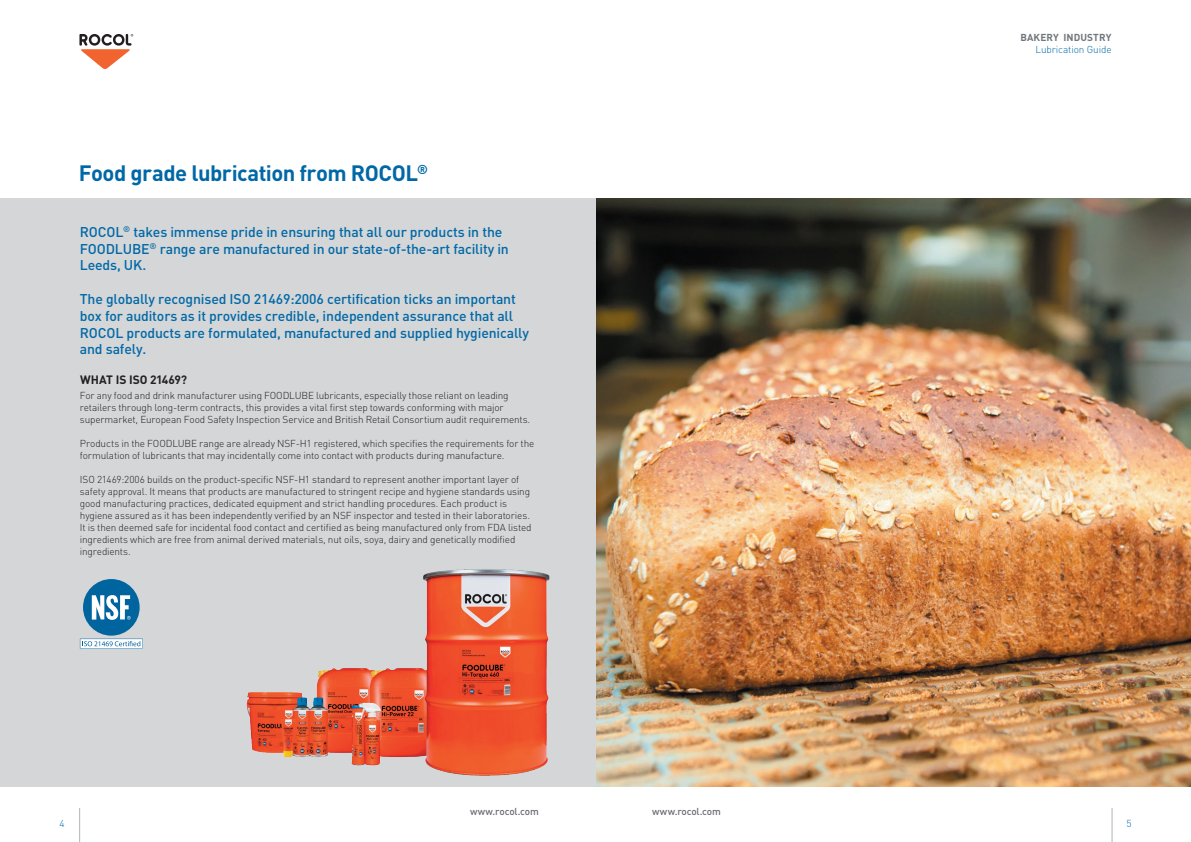
<style>
.page{position:relative;width:1191px;height:842px;background:#fff}
.page>*{position:absolute;margin:0;border:0;box-sizing:border-box;transform-origin:0 0}
.t1{font:700 22px "DIN Pro";letter-spacing:-.025em;color:#0068a7}
.t2{font:500 14px/16.8px "DIN Pro";letter-spacing:-.01em;color:#0068a7}
.t3{font:700 12px "DIN Pro";color:#231f20}
.t4{font:300 10px/12px "DIN Pro";letter-spacing:-.015em;color:#231f20}
.t5{font:500 10px "DIN Pro";letter-spacing:-.015em;color:#696b73}
.t6{font:300 10px "DIN Pro";letter-spacing:-.01em;color:#0068a7}
.t7{font:700 10px "DIN Pro";letter-spacing:.01em;color:#6f767c}
</style>
<div class="page">
<img style="left:595px;top:198px;width:596px;height:589px">
<svg style="left:79px;top:34px;width:55px;height:35px"></svg>
<div style="left:0;top:198px;width:595px;height:589px;background:#d4d6d7"></div>
<hr style="left:79px;top:808px;width:1px;height:34px;background:#b0b6b8">
<hr style="left:1111px;top:808px;width:1px;height:34px;background:#b0b6b8">
<img style="left:246px;top:569px;width:304px;height:207px">
<div style="left:83px;top:579px;width:57px;height:57px;background:#00649e;border-radius:50%"></div>
<svg style="left:92px;top:595px;width:39px;height:25px"></svg>
<svg style="left:80px;top:639px;width:63px;height:10px"></svg>
<h1 class="t1" style="left:79px;top:155px;width:350px">Food grade lubrication from ROCOL<sup>®</sup></h1>
<h2 class="t2" style="left:80px;top:222px;width:430px">ROCOL<sup>®</sup> takes immense pride in ensuring that all our products in the<br>FOODLUBE<sup>®</sup> range are manufactured in our state-of-the-art facility in<br>Leeds, UK.</h2>
<h2 class="t2" style="left:80px;top:289px;width:451px">The globally recognised ISO 21469:2006 certification ticks an important box for auditors as it provides credible, independent assurance that all ROCOL products are formulated, manufactured and supplied hygienically and safely.</h2>
<p class="t3" style="left:80px;top:370px;width:108px">WHAT IS ISO 21469?</p>
<p class="t4" style="left:80px;top:388px;width:452px">For any food and drink manufacturer using FOODLUBE lubricants, especially those reliant on leading retailers through long-term contracts, this provides a vital first step towards conforming with major supermarket, European Food Safety Inspection Service and British Retail Consortium audit requirements.</p>
<p class="t4" style="left:80px;top:436px;width:456px">Products in the FOODLUBE range are already NSF-H1 registered, which specifies the requirements for the formulation of lubricants that may incidentally come into contact with products during manufacture.</p>
<p class="t4" style="left:80px;top:472px;width:453px">ISO 21469:2006 builds on the product-specific NSF-H1 standard to represent another important layer of safety approval. It means that products are manufactured to stringent recipe and hygiene standards using good manufacturing practices, dedicated equipment and strict handling procedures. Each product is hygiene assured as it has been independently verified by an NSF inspector and tested in their laboratories.<br>It is then deemed safe for incidental food contact and certified as being manufactured only from FDA listed ingredients which are free from animal derived materials, nut oils, soya, dairy and genetically modified ingredients.</p>
<p class="t5" style="left:470px;top:803px;width:70px">www.rocol.com</p>
<p class="t5" style="left:652px;top:803px;width:70px">www.rocol.com</p>
<p class="t7" style="left:1020px;top:29px;width:92px">BAKERY INDUSTRY</p>
<p class="t6" style="left:1035px;top:42px;width:78px">Lubrication Guide</p>
<p class="t6" style="left:60px;top:816px;width:7px">4</p>
<p class="t6" style="left:1126px;top:816px;width:7px">5</p>
</div>
